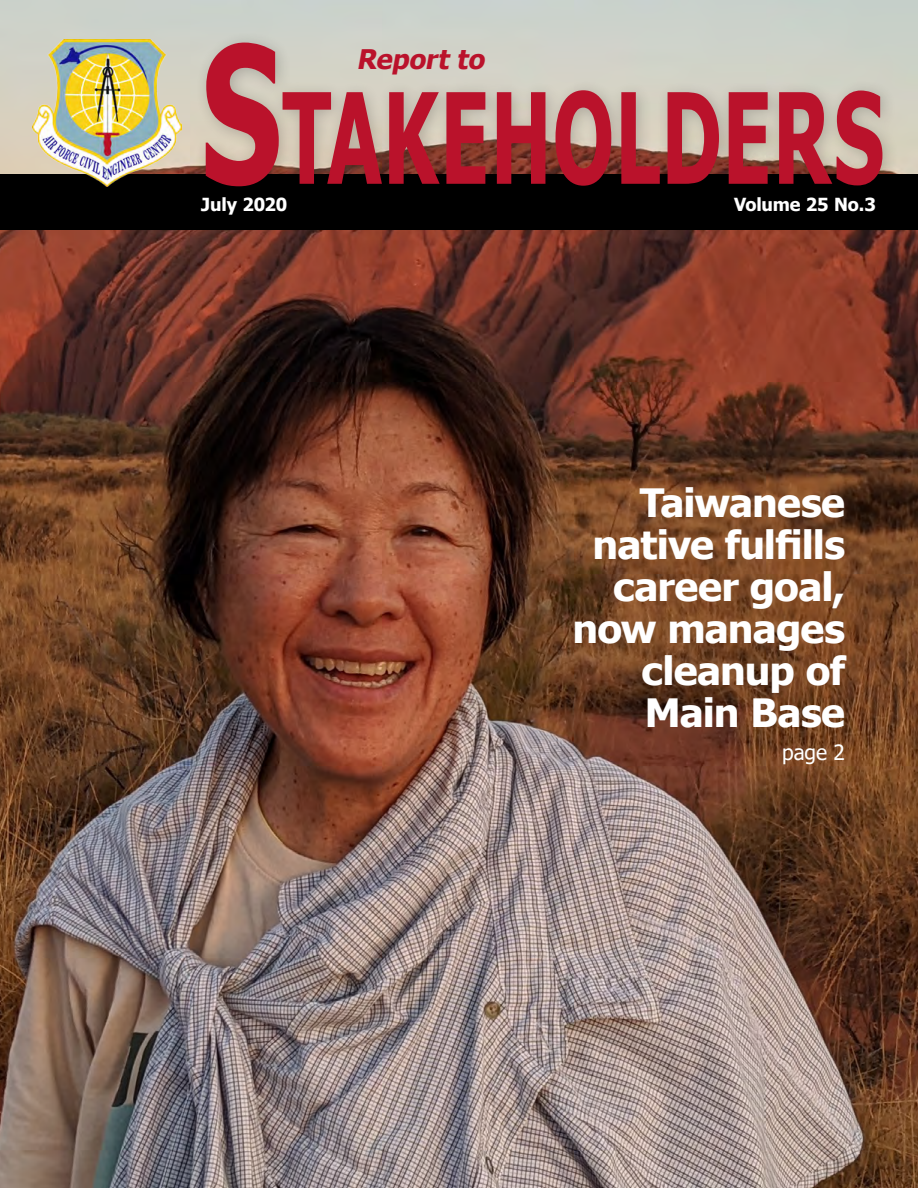
<style>
.page{position:relative;width:918px;height:1188px;background:#fff}
.page>*{position:absolute;margin:0;border:0;box-sizing:border-box;transform-origin:0 0}
.t1{font:700 126px "Tahoma";letter-spacing:.02em;color:#ba122b;scale:.63 1}
.t2{font:700 39px/42px "Tahoma";letter-spacing:-.02em;color:#fff;text-align:right}
.t3{font:italic 700 27px "Tahoma";color:#ba122b}
.t4{font:21px "Tahoma";color:#fff}
.t5{font:700 18px "Tahoma";letter-spacing:-.005em;color:#fff}
.s1{font-size:190.8px}
</style>
<div class="page">
<img style="left:0;top:0;width:918px;height:1188px">
<div style="left:0;top:174px;width:918px;height:56px;background:#000"></div>
<img style="left:33px;top:40px;width:148px;height:147px">
<div style="left:194px;top:30px;width:706px;height:173px;background:#000;opacity:.2"></div>
<h1 class="t1" style="left:201px;top:50px;width:1085px"><span class="s1">S</span>TAKEHOLDERS</h1>
<p class="t5" style="left:734px;top:192px;width:143px">Volume 25 No.3</p>
<p class="t3" style="left:357px;top:40px;width:136px">Reportto</p>
<p class="t5" style="left:201px;top:192px;width:88px">July 2020</p>
<p class="t2" style="left:572px;top:484px;width:274px">Taiwanese native fulfills career goal, now manages cleanup of<br>Main Base</p>
<p class="t4" style="left:782px;top:739px;width:64px">page 2</p>
</div>
